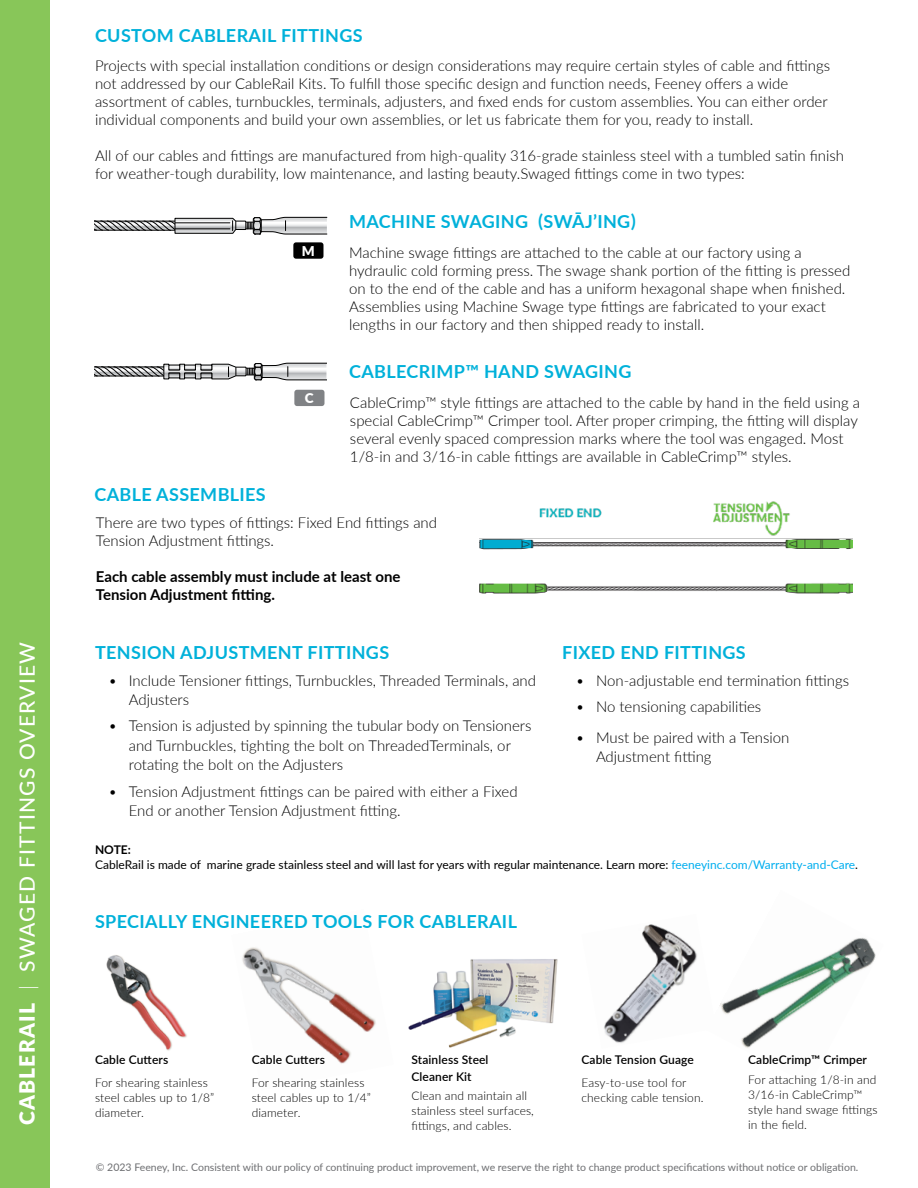
<style>
.page{position:relative;width:918px;height:1188px;background:#fff}
.page>*{position:absolute;margin:0;border:0;box-sizing:border-box;transform-origin:0 0}
.t1{font:500 21px "Lato";letter-spacing:.06em;color:#fff}
.t2{font:700 18px "Lato";letter-spacing:.02em;color:#00b1da}
.t3{font:300 15px/18px "Lato";color:#000}
.t4{font:700 15px/18px "Lato";color:#000}
.t5{font:900 13.5px "Lato";color:#fff}
.t6{font:300 12px/15px "Lato";letter-spacing:.01em;color:#000}
.t7{font:12px/15px "Lato";color:#000}
.t8{font:600 12px/16.5px "Lato";letter-spacing:.01em;color:#000}
.t9{font:10.5px "Lato";color:#6d6e71}
.s1{font-weight:900}
.s2{font-weight:300}
.s3{font-weight:700}
.s4{color:#00aeef}
</style>
<div class="page">
<div style="left:0;top:0;width:49px;height:1188px;background:#88c659"></div>
<img style="left:604px;top:924px;width:93px;height:119px">
<img style="left:242px;top:947px;width:134px;height:117px">
<img style="left:719px;top:938px;width:157px;height:110px">
<img style="left:480px;top:501px;width:372px;height:93px">
<img style="left:408px;top:959px;width:150px;height:89px">
<div style="left:293px;top:242px;width:30px;height:17px;background:#000;border-radius:3px"></div>
<svg style="left:94px;top:217px;width:233px;height:18px"></svg>
<div style="left:294px;top:390px;width:31px;height:16px;background:#808285;border-radius:3px"></div>
<svg style="left:94px;top:363px;width:232px;height:17px"></svg>
<div style="left:201px;top:373px;width:11px;height:5px;border:1px solid #000"></div>
<img style="left:106px;top:955px;width:81px;height:96px">
<h1 class="t1" style="left:12px;top:1125px;width:485px;rotate:-90deg"><span class="s1">CABLERAIL</span> <span class="s2">|</span> SWAGED FITTINGS OVERVIEW</h1>
<p class="t2" style="left:95px;top:23px;width:269px">CUSTOM CABLERAIL FITTINGS</p>
<p class="t3" style="left:95px;top:56px;width:737px">Projects with special installation conditions or design considerations may require certain styles of cable and fittings not addressed by our CableRail Kits. To fulfill those specific design and function needs, Feeney offers a wide assortment of cables, turnbuckles, terminals, adjusters, and fixed ends for custom assemblies. You can either order individual components and build your own assemblies, or let us fabricate them for you, ready to install.</p>
<p class="t3" style="left:95px;top:146px;width:751px">All of our cables and fittings are manufactured from high-quality 316-grade stainless steel with a tumbled satin finish for weather-tough durability, low maintenance, and lasting beauty.Swaged fittings come in two types:</p>
<p class="t2" style="left:94px;top:481px;width:173px">CABLE ASSEMBLIES</p>
<p class="t5" style="left:302px;top:241px;width:14px">M</p>
<p class="t5" style="left:305px;top:388px;width:10px">C</p>
<p class="t2" style="left:349px;top:209px;width:288px">MACHINE SWAGING (SWĀJ’ING)</p>
<p class="t3" style="left:349px;top:244px;width:503px">Machine swage fittings are attached to the cable at our factory using a hydraulic cold forming press. The swage shank portion of the fitting is pressed on to the end of the cable and has a uniform hexagonal shape when finished.<br>Assemblies using Machine Swage type fittings are fabricated to your exact lengths in our factory and then shipped ready to install.</p>
<p class="t2" style="left:349px;top:358px;width:284px">CABLECRIMP™ HAND SWAGING</p>
<p class="t3" style="left:350px;top:393px;width:512px">CableCrimp™ style fittings are attached to the cable by hand in the field using a special CableCrimp™ Crimper tool. After proper crimping, the fitting will display several evenly spaced compression marks where the tool was engaged. Most 1/8-in and 3/16-in cable fittings are available in CableCrimp™ styles.</p>
<p class="t3" style="left:96px;top:513px;width:343px">There are two types of fittings: Fixed End fittings and<br>Tension Adjustment fittings.</p>
<p class="t4" style="left:96px;top:566px;width:306px">Each cable assembly must include at least one<br>Tension Adjustment fitting.</p>
<p class="t2" style="left:95px;top:640px;width:296px">TENSION ADJUSTMENT FITTINGS</p>
<p class="t3" style="left:129px;top:670px;width:409px;line-height:19.5px;text-indent:-20px">• Include Tensioner fittings, Turnbuckles, Threaded Terminals, and<br>Adjusters</p>
<p class="t3" style="left:129px;top:716px;width:404px;line-height:19.5px;text-indent:-20px">• Tension is adjusted by spinning the tubular body on Tensioners and Turnbuckles, tighting the bolt on ThreadedTerminals, or rotating the bolt on the Adjusters</p>
<p class="t3" style="left:129px;top:781px;width:390px;line-height:19.5px;text-indent:-20px">• Tension Adjustment fittings can be paired with either a Fixed<br>End or another Tension Adjustment fitting.</p>
<p class="t2" style="left:562px;top:640px;width:185px">FIXED END FITTINGS</p>
<p class="t3" style="left:576px;top:671px;width:275px">• Non-adjustable end termination fittings</p>
<p class="t3" style="left:576px;top:697px;width:187px">• No tensioning capabilities</p>
<p class="t3" style="left:596px;top:727px;width:195px;line-height:19.5px;text-indent:-20px">• Must be paired with a Tension<br>Adjustment fitting</p>
<p class="t7" style="left:95px;top:842px;width:765px"><span class="s3">NOTE:<br></span>CableRail is made of marine grade stainless steel and will last for years with regular maintenance. Learn more: <span class="s4">feeneyinc.com/Warranty-and-Care</span>.</p>
<p class="t2" style="left:95px;top:909px;width:423px">SPECIALLY ENGINEERED TOOLS FOR CABLERAIL</p>
<p class="t8" style="left:95px;top:1051px;width:75px">Cable Cutters</p>
<p class="t6" style="left:95px;top:1074px;width:121px">For shearing stainless steel cables up to 1/8” diameter.</p>
<p class="t8" style="left:252px;top:1051px;width:75px">Cable Cutters</p>
<p class="t6" style="left:252px;top:1074px;width:121px">For shearing stainless steel cables up to 1/4” diameter.</p>
<p class="t8" style="left:412px;top:1051px;width:79px">Stainless Steel<br>Cleaner Kit</p>
<p class="t6" style="left:412px;top:1088px;width:124px">Clean and maintain all stainless steel surfaces, fittings, and cables.</p>
<p class="t8" style="left:581px;top:1051px;width:114px">Cable Tension Guage</p>
<p class="t6" style="left:581px;top:1074px;width:124px">Easy-to-use tool for checking cable tension.</p>
<p class="t8" style="left:748px;top:1051px;width:120px">CableCrimp™ Crimper</p>
<p class="t6" style="left:748px;top:1071px;width:131px">For attaching 1/8-in and<br>3/16-in CableCrimp™ style hand swage fittings in the field.</p>
<p class="t9" style="left:96px;top:1160px;width:764px">© 2023 Feeney, Inc. Consistent with our policy of continuing product improvement, we reserve the right to change product specifications without notice or obligation.</p>
</div>
